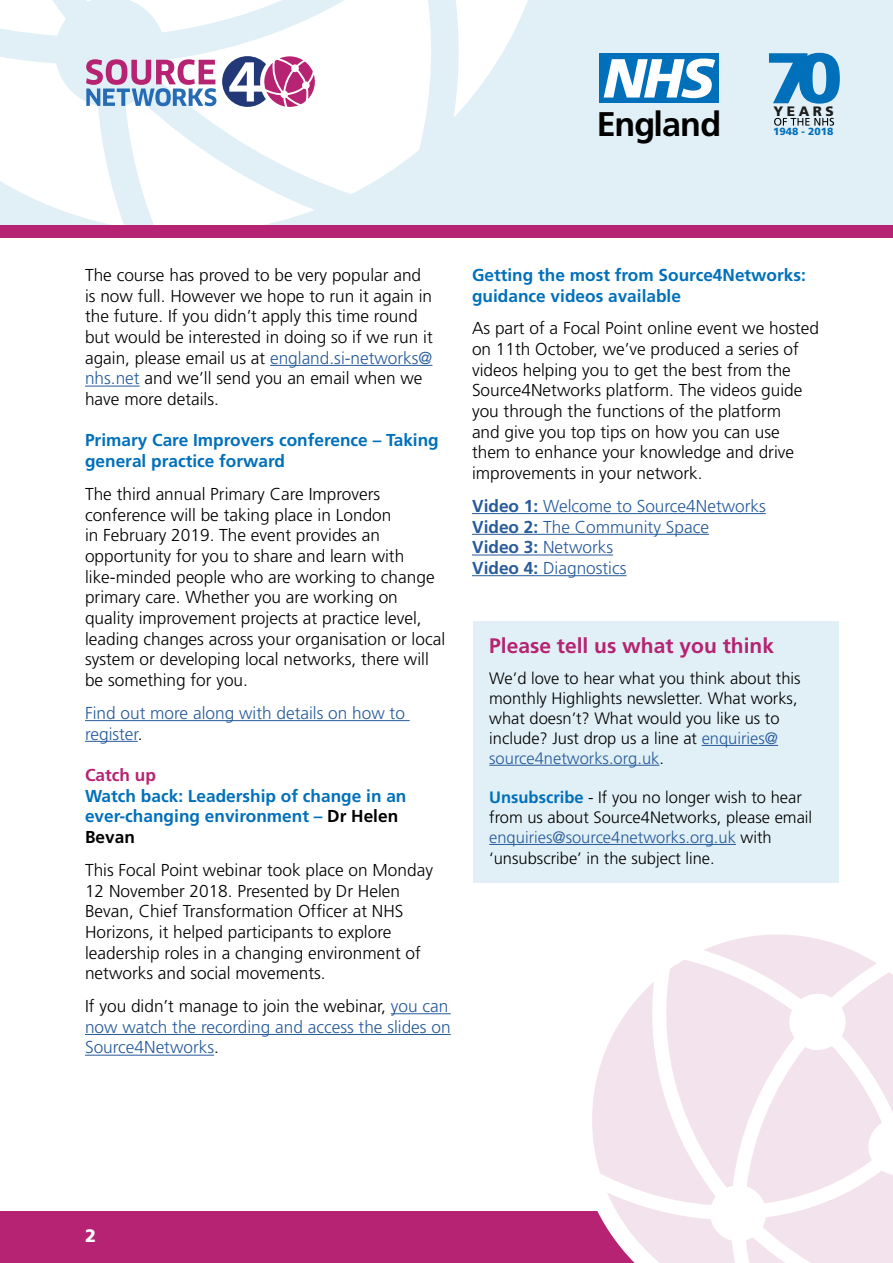
<style>
.page{position:relative;width:893px;height:1263px;background:#fff}
.page>*{position:absolute;margin:0;border:0;box-sizing:border-box;transform-origin:0 0}
.t1{font:700 34.2px "Frutiger LT Std";letter-spacing:-.025em;color:#000}
.t2{font:700 21px "Frutiger";color:#b52372}
.t3{font:900 18px "Frutiger";color:#fff}
.t4{font:300 17.25px/20.7px "Frutiger";color:#000}
.t5{font:300 17.25px/20.7px "Frutiger";color:#275b9b}
.t6{font:700 17.25px/20.7px "Frutiger";color:#0070ba}
.t7{font:700 17.25px "Frutiger";color:#b52372}
.t8{font:300 16.5px/19.8px "Frutiger";color:#000}
.t9{font:900 13.65px "Frutiger";letter-spacing:.26em;color:#1d1d1b}
.t10{font:900 10.35px "Frutiger";color:#0070ba}
.s1{color:#275b9b}
.s2{color:#000}
.s3{font-weight:700}
.s4{font-weight:700;color:#0070ba}
</style>
<div class="page">
<div style="left:0;top:1211px;width:893px;height:52px;background:#b52372"></div>
<svg style="left:592px;top:934px;width:301px;height:329px"></svg>
<div style="left:0;top:0;width:893px;height:236px;background:#e1f0f6"></div>
<svg style="left:454px;top:0;width:74px;height:117px"></svg>
<svg style="left:394px;top:0;width:37px;height:169px;background:#fafcfd"></svg>
<svg style="left:0;top:0;width:394px;height:225px"></svg>
<div style="left:0;top:225px;width:893px;height:13px;background:#b52372"></div>
<hr style="left:270px;top:365px;width:162px;height:1px;background:#275b9b">
<hr style="left:85px;top:386px;width:55px;height:1px;background:#275b9b">
<hr style="left:85px;top:720px;width:325px;height:1px;background:#275b9b">
<hr style="left:85px;top:741px;width:53px;height:1px;background:#275b9b">
<hr style="left:391px;top:1013px;width:60px;height:1px;background:#275b9b">
<hr style="left:85px;top:1034px;width:366px;height:1px;background:#275b9b">
<hr style="left:85px;top:1055px;width:129px;height:1px;background:#275b9b">
<hr style="left:472px;top:513px;width:294px;height:1px;background:#275b9b">
<hr style="left:472px;top:534px;width:237px;height:1px;background:#275b9b">
<hr style="left:472px;top:555px;width:141px;height:1px;background:#275b9b">
<hr style="left:472px;top:575px;width:154px;height:1px;background:#275b9b">
<div style="left:599px;top:53px;width:120px;height:50px;background:#0070ba"></div>
<svg style="left:604px;top:59px;width:111px;height:39px"></svg>
<svg style="left:769px;top:53px;width:71px;height:51px"></svg>
<svg style="left:774px;top:118px;width:60px;height:8px"></svg>
<div style="left:473px;top:621px;width:366px;height:261px;background:#e1f0f6"></div>
<hr style="left:702px;top:745px;width:76px;height:1px;background:#275b9b">
<hr style="left:489px;top:765px;width:170px;height:1px;background:#275b9b">
<hr style="left:489px;top:844px;width:247px;height:1px;background:#275b9b">
<p class="t1" style="left:597px;top:104px;width:126px">England</p>
<p class="t9" style="left:773px;top:103px;width:62px">YEARS</p>
<p class="t10" style="left:773px;top:125px;width:62px">1948 - 2018</p>
<p class="t4" style="left:85px;top:265px;width:349px">The course has proved to be very popular and is now full. However we hope to run it again in the future. If you didn’t apply this time round but would be interested in doing so if we run it again, please email us at <span class="s1">england.si-networks@ nhs.net</span> and we’ll send you an email when we have more details.</p>
<p class="t6" style="left:85px;top:430px;width:355px">Primary Care Improvers conference – Taking general practice forward</p>
<p class="t4" style="left:85px;top:484px;width:362px">The third annual Primary Care Improvers conference will be taking place in London<br>in February 2019. The event provides an opportunity for you to share and learn with like-minded people who are working to change primary care. Whether you are working on quality improvement projects at practice level, leading changes across your organisation or local system or developing local networks, there will be something for you.</p>
<p class="t5" style="left:85px;top:703px;width:321px">Find out more along with details on how to register<span class="s2">.</span></p>
<p class="t7" style="left:85px;top:765px;width:72px">Catch up</p>
<p class="t6" style="left:85px;top:785px;width:323px">Watch back: Leadership of change in an ever-changing environment – <span class="s2">Dr Helen<br>Bevan</span></p>
<p class="t4" style="left:85px;top:860px;width:349px">This Focal Point webinar took place on Monday 12 November 2018. Presented by Dr Helen Bevan, Chief Transformation Officer at NHS Horizons, it helped participants to explore leadership roles in a changing environment of networks and social movements.</p>
<p class="t5" style="left:85px;top:996px;width:367px"><span class="s2">If you didn’t manage to join the webinar,</span> you can now watch the recording and access the slides on<br>Source4Networks<span class="s2">.</span></p>
<p class="t6" style="left:472px;top:265px;width:335px">Getting the most from Source4Networks: guidance videos available</p>
<p class="t4" style="left:472px;top:318px;width:348px">As part of a Focal Point online event we hosted on 11th October, we’ve produced a series of videos helping you to get the best from the Source4Networks platform. The videos guide you through the functions of the platform<br>and give you top tips on how you can use them to enhance your knowledge and drive improvements in your network.</p>
<p class="t5" style="left:472px;top:496px;width:295px"><span class="s3">Video 1:</span> Welcome to Source4Networks</p>
<p class="t5" style="left:472px;top:516px;width:238px"><span class="s3">Video 2:</span> The Community Space</p>
<p class="t5" style="left:472px;top:537px;width:143px"><span class="s3">Video 3:</span> Networks</p>
<p class="t5" style="left:472px;top:558px;width:156px"><span class="s3">Video 4:</span> Diagnostics</p>
<p class="t2" style="left:489px;top:633px;width:286px">Please tell us what you think</p>
<p class="t8" style="left:489px;top:669px;width:313px">We’d love to hear what you think about this monthly Highlights newsletter. What works, what doesn’t? What would you like us to include? Just drop us a line at <span class="s1">enquiries@ source4networks.org.uk</span>.</p>
<p class="t8" style="left:489px;top:788px;width:325px"><span class="s4">Unsubscribe</span> - If you no longer wish to hear from us about Source4Networks, please email <span class="s1">enquiries@source4networks.org.uk</span> with</p>
<p class="t8" style="left:489px;top:849px;width:227px">‘unsubscribe’ in the subject line.</p>
<p class="t3" style="left:85px;top:1225px;width:13px">2</p>
</div>
